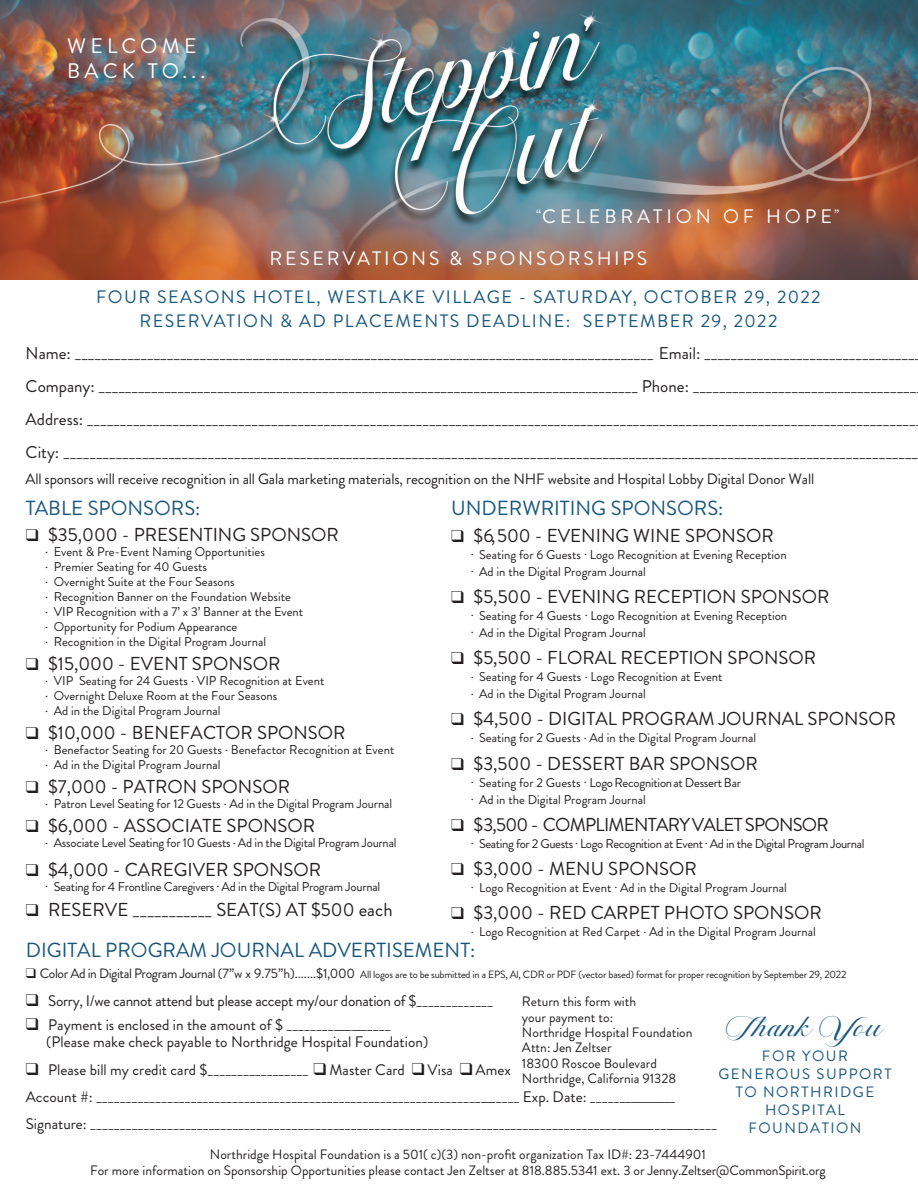
<style>
.page{position:relative;width:918px;height:1188px;background:#fff}
.page>*{position:absolute;margin:0;border:0;box-sizing:border-box;transform-origin:0 0}
.t1{font:31.5px "Violeta";color:#18577b}
.t2{font:21px/25.5px "Brandon Grotesque";letter-spacing:.2em;color:#fff}
.t3{font:20.4px "Brandon Grotesque";color:#18577b}
.t4{font:19.5px "Brandon Grotesque";letter-spacing:.14em;color:#fff}
.t5{font:19.5px "Brandon Grotesque";letter-spacing:.2em;color:#fff}
.t6{font:18.75px "Brandon Grotesque";color:#231f20}
.t7{font:18.75px "Brandon Grotesque";letter-spacing:-.04em;color:#231f20}
.t8{font:18px/24px "Brandon Grotesque";letter-spacing:.08em;color:#18577b;text-align:center}
.t9{font:16.95px/33px "Brandon Grotesque";color:#231f20}
.t10{font:15.3px/27.2px "Brandon Grotesque";color:#231f20}
.t11{font:15.3px "Brandon Grotesque";letter-spacing:-.02em;color:#231f20}
.t12{font:15px "Brandon Grotesque";letter-spacing:-.01em;color:#231f20}
.t13{font:15px/18px "Brandon Grotesque";letter-spacing:.1em;color:#18577b;text-align:center}
.t14{font:13.65px/15.3px "Brandon Grotesque";color:#231f20}
.t15{font:12.75px "Brandon Grotesque";color:#231f20}
.t16{font:12.75px "Brandon Grotesque";letter-spacing:-.02em;color:#231f20}
.t17{font:12.75px "Brandon Grotesque";letter-spacing:-.03em;color:#231f20}
.t18{font:10.5px "Brandon Grotesque";letter-spacing:-.02em;color:#231f20}
.s1{font-size:13.65px}
</style>
<div class="page">
<img style="left:0;top:0;width:918px;height:280px">
<h2 class="t2" style="left:67px;top:33px;width:139px">WELCOME<br>BACK TO...</h2>
<h3 class="t5" style="left:536px;top:203px;width:305px"><sup>“</sup>CELEBRATION OF HOPE<sup>”</sup></h3>
<h3 class="t4" style="left:270px;top:245px;width:379px">RESERVATIONS &amp; SPONSORSHIPS</h3>
<h3 class="t8" style="left:96px;top:285px;width:726px">FOUR SEASONS HOTEL, WESTLAKE VILLAGE - SATURDAY, OCTOBER 29, 2022<br>RESERVATION &amp; AD PLACEMENTS DEADLINE: SEPTEMBER 29, 2022</h3>
<p class="t9" style="left:26px;top:337px;width:894px">Name: ________________________________________________________________________________________ Email: ________________________________ Company: __________________________________________________________________________________ Phone: __________________________________ Address: ______________________________________________________________________________________________________________________________ City: __________________________________________________________________________________________________________________________________</p>
<h3 class="t3" style="left:26px;top:494px;width:176px">TABLE SPONSORS:</h3>
<h3 class="t6" style="left:26px;top:522px;width:315px">❑ $35,000 - PRESENTING SPONSOR</h3>
<p class="t15" style="left:46px;top:543px;width:221px"><sup>•</sup> Event &amp; Pre-Event Naming Opportunities</p>
<p class="t15" style="left:46px;top:558px;width:163px"><sup>•</sup> Premier Seating for 40 Guests</p>
<p class="t15" style="left:46px;top:573px;width:190px"><sup>•</sup> Overnight Suite at the Four Seasons</p>
<p class="t15" style="left:46px;top:588px;width:247px"><sup>•</sup> Recognition Banner on the Foundation Website</p>
<p class="t15" style="left:46px;top:603px;width:259px"><sup>•</sup> VIP Recognition with a 7’ x 3’ Banner at the Event</p>
<p class="t15" style="left:46px;top:618px;width:193px"><sup>•</sup> Opportunity for Podium Appearance</p>
<p class="t15" style="left:46px;top:633px;width:222px"><sup>•</sup> Recognition in the Digital Program Journal</p>
<h3 class="t6" style="left:26px;top:651px;width:256px">❑ $15,000 - EVENT SPONSOR</h3>
<p class="t15" style="left:46px;top:672px;width:280px"><sup>•</sup> VIP Seating for 24 Guests <sup>•</sup> VIP Recognition at Event</p>
<p class="t15" style="left:46px;top:687px;width:233px"><sup>•</sup> Overnight Deluxe Room at the Four Seasons</p>
<p class="t15" style="left:46px;top:702px;width:176px"><sup>•</sup> Ad in the Digital Program Journal</p>
<h3 class="t6" style="left:26px;top:720px;width:321px">❑ $10,000 - BENEFACTOR SPONSOR</h3>
<p class="t15" style="left:46px;top:741px;width:350px"><sup>•</sup> Benefactor Seating for 20 Guests <sup>•</sup> Benefactor Recognition at Event</p>
<p class="t15" style="left:46px;top:756px;width:176px"><sup>•</sup> Ad in the Digital Program Journal</p>
<h3 class="t6" style="left:26px;top:774px;width:266px">❑ $7,000 - PATRON SPONSOR</h3>
<p class="t15" style="left:46px;top:795px;width:348px"><sup>•</sup> Patron Level Seating for 12 Guests <sup>•</sup> Ad in the Digital Program Journal</p>
<h3 class="t6" style="left:26px;top:813px;width:291px">❑ $6,000 - ASSOCIATE SPONSOR</h3>
<p class="t16" style="left:46px;top:834px;width:352px"><sup>•</sup> Associate Level Seating for 10 Guests <sup>•</sup> Ad in the Digital Program Journal</p>
<h3 class="t6" style="left:26px;top:857px;width:297px">❑ $4,000 - CAREGIVER SPONSOR</h3>
<p class="t16" style="left:46px;top:878px;width:336px"><sup>•</sup> Seating for 4 Frontline Caregivers <sup>•</sup> Ad in the Digital Program Journal</p>
<h3 class="t6" style="left:26px;top:897px;width:368px">❑ RESERVE ___________ SEAT(S) AT $500 each</h3>
<p class="t12" style="left:26px;top:468px;width:790px">All sponsors will receive recognition in all Gala marketing materials, recognition on the NHF website and Hospital Lobby Digital Donor Wall</p>
<h3 class="t3" style="left:451px;top:494px;width:274px">UNDERWRITING SPONSORS:</h3>
<h3 class="t6" style="left:451px;top:522px;width:324px">❑ $6,500 - EVENING WINE SPONSOR</h3>
<p class="t15" style="left:471px;top:546px;width:317px"><sup>•</sup> Seating for 6 Guests <sup>•</sup> Logo Recognition at Evening Reception</p>
<p class="t15" style="left:471px;top:563px;width:176px"><sup>•</sup> Ad in the Digital Program Journal</p>
<h3 class="t6" style="left:451px;top:584px;width:380px">❑ $5,500 - EVENING RECEPTION SPONSOR</h3>
<p class="t15" style="left:471px;top:607px;width:318px"><sup>•</sup> Seating for 4 Guests <sup>•</sup> Logo Recognition at Evening Reception</p>
<p class="t15" style="left:471px;top:624px;width:176px"><sup>•</sup> Ad in the Digital Program Journal</p>
<h3 class="t6" style="left:451px;top:645px;width:366px">❑ $5,500 - FLORAL RECEPTION SPONSOR</h3>
<p class="t15" style="left:471px;top:668px;width:253px"><sup>•</sup> Seating for 4 Guests <sup>•</sup> Logo Recognition at Event</p>
<p class="t15" style="left:471px;top:685px;width:176px"><sup>•</sup> Ad in the Digital Program Journal</p>
<h3 class="t6" style="left:451px;top:706px;width:446px">❑ $4,500 - DIGITAL PROGRAM JOURNAL SPONSOR</h3>
<p class="t15" style="left:471px;top:729px;width:287px"><sup>•</sup> Seating for 2 Guests <sup>•</sup> Ad in the Digital Program Journal</p>
<h3 class="t6" style="left:451px;top:750px;width:308px">❑ $3,500 - DESSERT BAR SPONSOR</h3>
<p class="t16" style="left:471px;top:773px;width:272px"><sup>•</sup> Seating for 2 Guests <sup>•</sup> Logo Recognition at Dessert Bar</p>
<p class="t15" style="left:471px;top:790px;width:176px"><sup>•</sup> Ad in the Digital Program Journal</p>
<h3 class="t7" style="left:451px;top:811px;width:379px">❑ $3,500 - COMPLIMENTARY VALET SPONSOR</h3>
<p class="t17" style="left:471px;top:835px;width:395px"><sup>•</sup> Seating for 2 Guests <sup>•</sup> Logo Recognition at Event <sup>•</sup> Ad in the Digital Program Journal</p>
<h3 class="t6" style="left:451px;top:856px;width:247px">❑ $3,000 - MENU SPONSOR</h3>
<p class="t15" style="left:471px;top:879px;width:317px"><sup>•</sup> Logo Recognition at Event <sup>•</sup> Ad in the Digital Program Journal</p>
<h3 class="t6" style="left:451px;top:900px;width:372px">❑ $3,000 - RED CARPET PHOTO SPONSOR</h3>
<p class="t15" style="left:471px;top:923px;width:346px"><sup>•</sup> Logo Recognition at Red Carpet <sup>•</sup> Ad in the Digital Program Journal</p>
<h3 class="t3" style="left:26px;top:936px;width:451px">DIGITAL PROGRAM JOURNAL ADVERTISEMENT:</h3>
<p class="t18" style="left:26px;top:967px;width:822px">❑ <span class="s1">Color Ad in Digital Program Journal (7”w x 9.75”h).......$1,000</span> All logos are to be submitted in a EPS, Al, CDR or PDF (vector based) format for proper recognition by September 29, 2022</p>
<p class="t11" style="left:26px;top:991px;width:469px">❑ Sorry, I/we cannot attend but please accept my/our donation of $_____________</p>
<p class="t10" style="left:46px;top:1017px;width:384px;line-height:17px;text-indent:-20px">❑ Payment is enclosed in the amount of $ ___________________ (Please make check payable to Northridge Hospital Foundation)</p>
<p class="t10" style="left:26px;top:1056px;width:693px">❑ Please bill my credit card $_________________ ❑ Master Card ❑ Visa ❑ Amex<br>Account #: ________________________________________________________________________ Exp. Date: ________________<br>Signature: ______________________________________________________________________________________________________________</p>
<p class="t14" style="left:90px;top:1147px;width:737px;text-align:center">Northridge Hospital Foundation is a 501( c)(3) non-profit organization Tax ID#: 23-7444901<br>For more information on Sponsorship Opportunities please contact Jen Zeltser at 818.885.5341 ext. 3 or Jenny.Zeltser@CommonSpirit.org</p>
<p class="t14" style="left:522px;top:994px;width:172px">Return this form with<br>your payment to:<br>Northridge Hospital Foundation<br>Attn: Jen Zeltser<br>18300 Roscoe Boulevard<br>Northridge, California 91328</p>
<h1 class="t1" style="left:726px;top:1006px;width:159px">Thank You</h1>
<p class="t13" style="left:718px;top:1047px;width:175px">FOR YOUR<br>GENEROUS SUPPORT<br>TO NORTHRIDGE<br>HOSPITAL<br>FOUNDATION</p>
</div>
